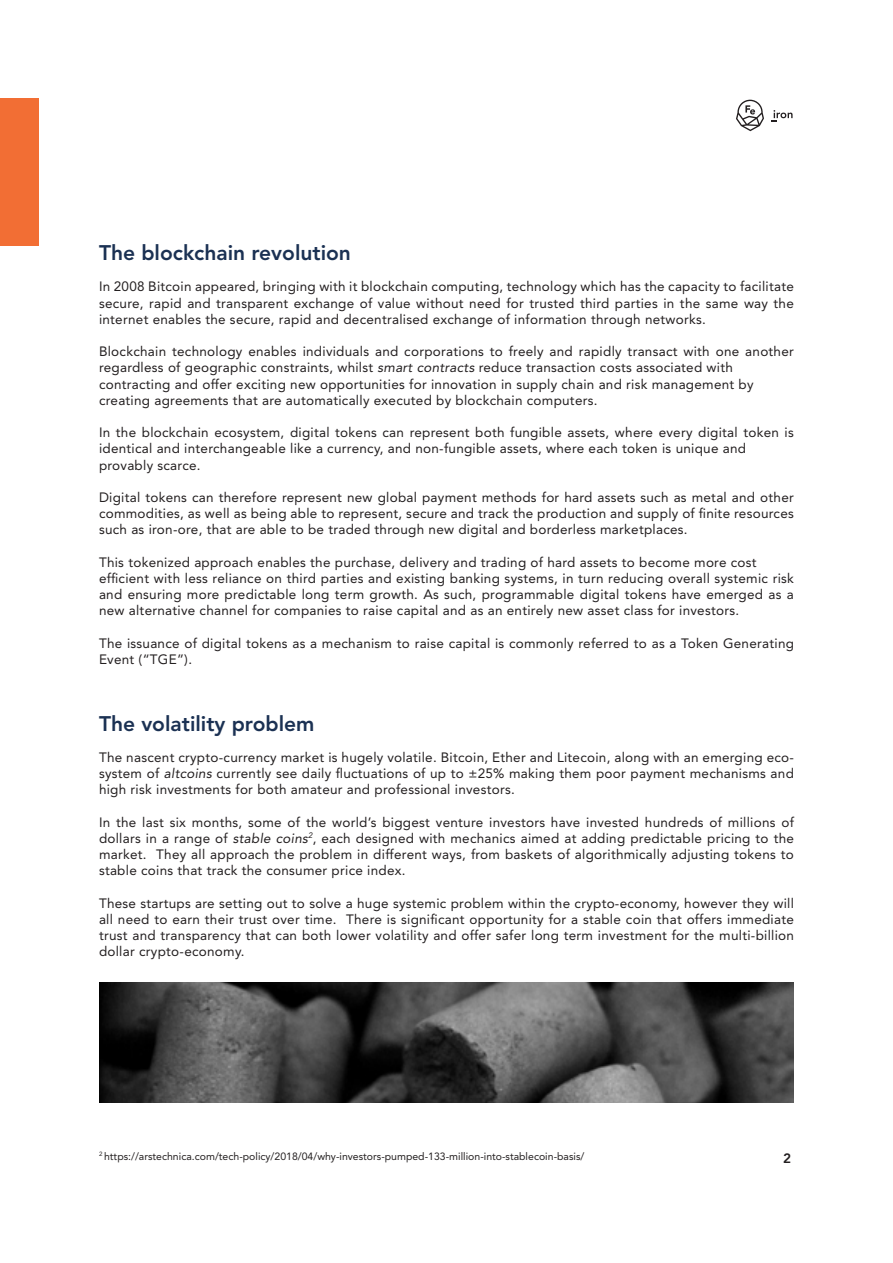
<style>
.page{position:relative;width:893px;height:1263px;background:#fff}
.page>*{position:absolute;margin:0;border:0;box-sizing:border-box;transform-origin:0 0}
.t1{font:800 21px "Avenir LT Std";color:#1b3153}
.t2{font:13.5px/16.2px "Avenir LT Std";letter-spacing:.02em;color:#231f20;text-align:justify}
.t3{font:800 13.5px "Avenir LT Std";color:#231f20}
.t4{font:10.5px "Avenir LT Std";color:#231f20}
.s1{font-style:italic}
</style>
<div class="page">
<div style="left:0;top:99px;width:38px;height:147px;background:#f26e34"></div>
<svg style="left:736px;top:100px;width:28px;height:31px"></svg>
<svg style="left:772px;top:110px;width:20px;height:11px"></svg>
<img style="left:99px;top:982px;width:695px;height:120px">
<h1 class="t1" style="left:99px;top:240px;width:254px">The blockchain revolution</h1>
<p class="t2" style="left:99px;top:279px;width:696px">In 2008 Bitcoin appeared, bringing with it blockchain computing, technology which has the capacity to facilitate secure, rapid and transparent exchange of value without need for trusted third parties in the same way the internet enables the secure, rapid and decentralised exchange of information through networks.</p>
<p class="t2" style="left:99px;top:343px;width:696px;text-align:left">Blockchain technology enables individuals and corporations to freely and rapidly transact with one another regardless of geographic constraints, whilst <span class="s1">smart contracts</span> reduce transaction costs associated with contracting and offer exciting new opportunities for innovation in supply chain and risk management by creating agreements that are automatically executed by blockchain computers.</p>
<p class="t2" style="left:99px;top:424px;width:696px;text-align:left">In the blockchain ecosystem, digital tokens can represent both fungible assets, where every digital token is identical and interchangeable like a currency, and non-fungible assets, where each token is unique and provably scarce.</p>
<p class="t2" style="left:99px;top:489px;width:696px">Digital tokens can therefore represent new global payment methods for hard assets such as metal and other commodities, as well as being able to represent, secure and track the production and supply of finite resources such as iron-ore, that are able to be traded through new digital and borderless marketplaces.</p>
<p class="t2" style="left:99px;top:554px;width:696px;text-align:left">This tokenized approach enables the purchase, delivery and trading of hard assets to become more cost efficient with less reliance on third parties and existing banking systems, in turn reducing overall systemic risk and ensuring more predictable long term growth. As such, programmable digital tokens have emerged as a new alternative channel for companies to raise capital and as an entirely new asset class for investors.</p>
<p class="t2" style="left:99px;top:635px;width:696px">The issuance of digital tokens as a mechanism to raise capital is commonly referred to as a Token Generating<br>Event (“TGE”).</p>
<h1 class="t1" style="left:99px;top:711px;width:217px">The volatility problem</h1>
<p class="t2" style="left:99px;top:749px;width:696px">The nascent crypto-currency market is hugely volatile. Bitcoin, Ether and Litecoin, along with an emerging eco&shy;system of <span class="s1">altcoins</span> currently see daily fluctuations of up to ±25% making them poor payment mechanisms and high risk investments for both amateur and professional investors.</p>
<p class="t2" style="left:99px;top:814px;width:696px">In the last six months, some of the world’s biggest venture investors have invested hundreds of millions of dollars in a range of <span class="s1">stable coins</span><sup>2</sup>, each designed with mechanics aimed at adding predictable pricing to the market. They all approach the problem in different ways, from baskets of algorithmically adjusting tokens to stable coins that track the consumer price index.</p>
<p class="t2" style="left:99px;top:895px;width:696px">These startups are setting out to solve a huge systemic problem within the crypto-economy, however they will all need to earn their trust over time. There is significant opportunity for a stable coin that offers immediate trust and transparency that can both lower volatility and offer safer long term investment for the multi-billion dollar crypto-economy.</p>
<p class="t4" style="left:99px;top:1150px;width:487px"><sup>2</sup> https://arstechnica.com/tech-policy/2018/04/why-investors-pumped-133-million-into-stablecoin-basis/</p>
<p class="t3" style="left:783px;top:1150px;width:9px">2</p>
</div>
